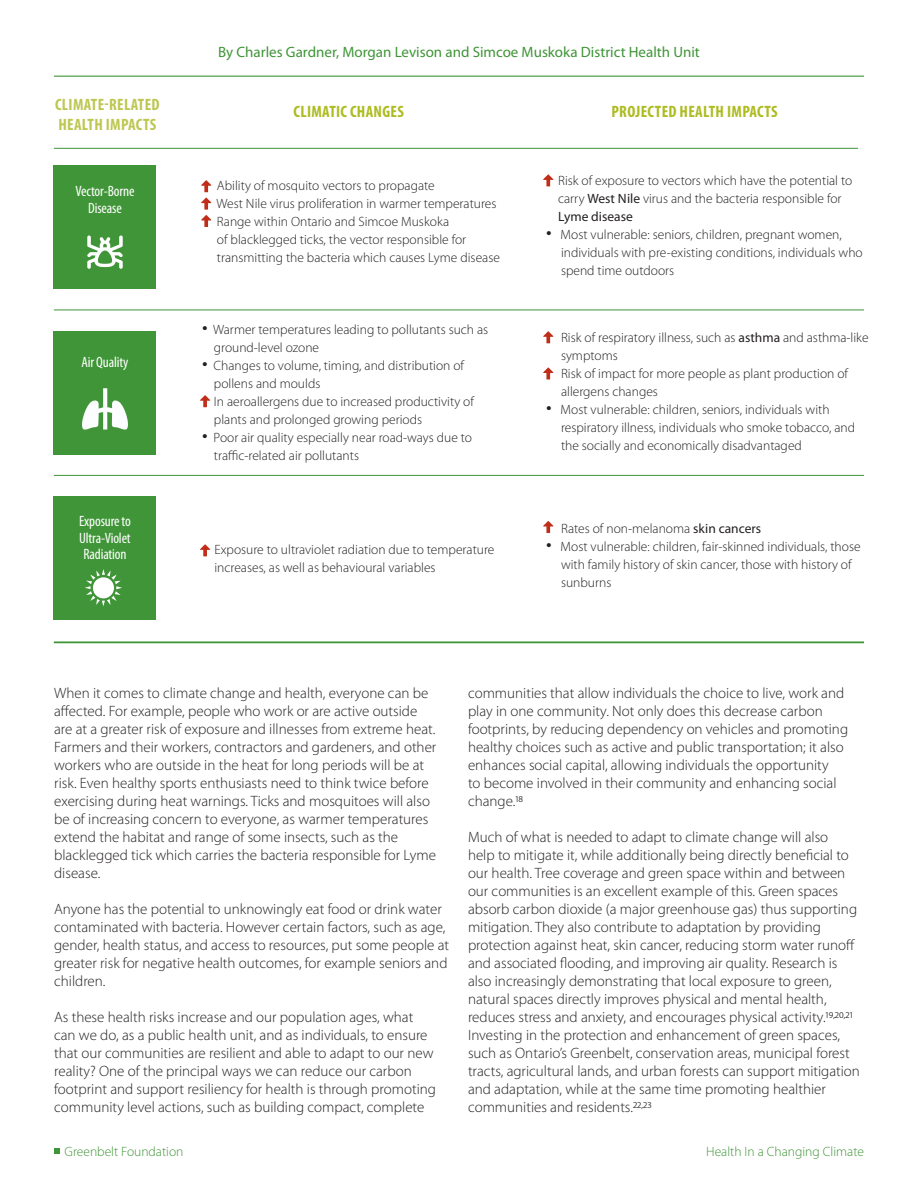
<style>
.page{position:relative;width:918px;height:1188px;background:#fff}
.page>*{position:absolute;margin:0;border:0;box-sizing:border-box;transform-origin:0 0}
.t1{font:700 condensed 16.5px "Myriad Pro";letter-spacing:.02em;color:#aebc21}
.t2{font:700 condensed 16.5px "Myriad Pro";letter-spacing:.02em;color:#bdc752}
.t3{font:300 15px/18px "Myriad Pro";color:#231f20}
.t4{font:15px "Myriad Pro";color:#3f9537}
.t5{font:condensed 15px/16.5px "Myriad Pro";letter-spacing:-.01em;color:#fff;text-align:justify}
.t6{font:300 13.5px "Myriad Pro";color:#231f20}
.t7{font:300 13.5px "Myriad Pro";color:#3f9537}
.t8{font:13.5px "Myriad Pro";color:#231f20}
.s1{font-size:22.5px}
.s2{font-weight:400}
</style>
<div class="page">
<hr style="left:54px;top:76px;width:810px;height:1px;background:#3f9537">
<svg style="left:54px;top:1148px;width:6px;height:6px"></svg>
<hr style="left:54px;top:310px;width:810px;height:1px;background:#3f9537">
<hr style="left:54px;top:475px;width:810px;height:1px;background:#3f9537">
<hr style="left:54px;top:148px;width:804px;height:1px;background:#3f9537">
<hr style="left:54px;top:641px;width:810px;height:2px;background:#3f9537">
<div style="left:54px;top:496px;width:102px;height:124px;background:#3f9537"></div>
<svg style="left:85px;top:569px;width:37px;height:37px"></svg>
<div style="left:93px;top:577px;width:21px;height:21px;background:#fff;border-radius:50%"></div>
<div style="left:54px;top:331px;width:102px;height:123px;background:#3f9537"></div>
<svg style="left:82px;top:388px;width:46px;height:42px"></svg>
<svg style="left:201px;top:180px;width:10px;height:12px"></svg>
<svg style="left:201px;top:198px;width:10px;height:29px"></svg>
<svg style="left:543px;top:174px;width:10px;height:12px"></svg>
<svg style="left:543px;top:331px;width:10px;height:12px"></svg>
<svg style="left:543px;top:521px;width:10px;height:12px"></svg>
<svg style="left:543px;top:367px;width:10px;height:12px"></svg>
<svg style="left:200px;top:395px;width:10px;height:12px"></svg>
<svg style="left:200px;top:544px;width:10px;height:12px"></svg>
<div style="left:54px;top:165px;width:102px;height:124px;background:#3f9537"></div>
<svg style="left:87px;top:236px;width:36px;height:33px"></svg>
<p class="t2" style="left:55px;top:94px;width:106px">CLIMATE-RELATED</p>
<p class="t2" style="left:58px;top:114px;width:100px">HEALTH IMPACTS</p>
<p class="t5" style="left:75px;top:183px;width:61px">Vector-Borne</p>
<p class="t5" style="left:88px;top:199px;width:35px">Disease</p>
<p class="t5" style="left:82px;top:353px;width:48px">Air Quality</p>
<p class="t5" style="left:79px;top:513px;width:53px">Exposure to Ultra-Violet Radiation</p>
<p class="t4" style="left:218px;top:43px;width:483px">By Charles Gardner, Morgan Levison and Simcoe Muskoka District Health Unit</p>
<p class="t1" style="left:294px;top:101px;width:112px">CLIMATIC CHANGES</p>
<p class="t1" style="left:611px;top:101px;width:168px">PROJECTED HEALTH IMPACTS</p>
<p class="t6" style="left:217px;top:178px;width:219px">Ability of mosquito vectors to propagate</p>
<p class="t6" style="left:216px;top:196px;width:282px">West Nile virus proliferation in warmer temperatures</p>
<p class="t6" style="left:217px;top:214px;width:234px">Range within Ontario and Simcoe Muskoka</p>
<p class="t6" style="left:217px;top:232px;width:251px">of blacklegged ticks, the vector responsible for</p>
<p class="t6" style="left:217px;top:250px;width:285px">transmitting the bacteria which causes Lyme disease</p>
<p class="t6" style="left:202px;top:322px;width:288px"><span class="s1">•</span> Warmer temperatures leading to pollutants such as</p>
<p class="t6" style="left:214px;top:340px;width:107px">ground-level ozone</p>
<p class="t6" style="left:202px;top:358px;width:264px"><span class="s1">•</span> Changes to volume, timing, and distribution of</p>
<p class="t6" style="left:214px;top:376px;width:108px">pollens and moulds</p>
<p class="t6" style="left:214px;top:394px;width:262px">In aeroallergens due to increased productivity of</p>
<p class="t6" style="left:214px;top:412px;width:210px">plants and prolonged growing periods</p>
<p class="t6" style="left:202px;top:430px;width:272px"><span class="s1">•</span> Poor air quality especially near road-ways due to</p>
<p class="t6" style="left:214px;top:448px;width:147px">traffic-related air pollutants</p>
<p class="t6" style="left:215px;top:541px;width:281px">Exposure to ultraviolet radiation due to temperature</p>
<p class="t6" style="left:215px;top:559px;width:223px">increases, as well as behavioural variables</p>
<p class="t6" style="left:558px;top:172px;width:296px">Risk of exposure to vectors which have the potential to</p>
<p class="t6" style="left:558px;top:190px;width:285px">carry <span class="s2">West Nile</span> virus and the bacteria responsible for</p>
<p class="t8" style="left:558px;top:208px;width:76px">Lyme disease</p>
<p class="t6" style="left:546px;top:226px;width:297px"><span class="s1">•</span> Most vulnerable: seniors, children, pregnant women,</p>
<p class="t6" style="left:561px;top:244px;width:303px">individuals with pre-existing conditions, individuals who</p>
<p class="t6" style="left:561px;top:262px;width:115px">spend time outdoors</p>
<p class="t6" style="left:561px;top:329px;width:309px">Risk of respiratory illness, such as <span class="s2">asthma</span> and asthma-like</p>
<p class="t6" style="left:561px;top:347px;width:58px">symptoms</p>
<p class="t6" style="left:561px;top:365px;width:289px">Risk of impact for more people as plant production of</p>
<p class="t6" style="left:561px;top:383px;width:98px">allergens changes</p>
<p class="t6" style="left:546px;top:401px;width:285px"><span class="s1">•</span> Most vulnerable: children, seniors, individuals with</p>
<p class="t6" style="left:561px;top:419px;width:296px">respiratory illness, individuals who smoke tobacco, and</p>
<p class="t6" style="left:561px;top:437px;width:242px">the socially and economically disadvantaged</p>
<p class="t6" style="left:561px;top:520px;width:202px">Rates of non-melanoma <span class="s2">skin cancers</span></p>
<p class="t6" style="left:546px;top:538px;width:316px"><span class="s1">•</span> Most vulnerable: children, fair-skinned individuals, those</p>
<p class="t6" style="left:561px;top:556px;width:292px">with family history of skin cancer, those with history of</p>
<p class="t6" style="left:561px;top:574px;width:52px">sunburns</p>
<p class="t3" style="left:54px;top:684px;width:384px">When it comes to climate change and health, everyone can be affected. For example, people who work or are active outside are at a greater risk of exposure and illnesses from extreme heat.<br>Farmers and their workers, contractors and gardeners, and other workers who are outside in the heat for long periods will be at risk. Even healthy sports enthusiasts need to think twice before exercising during heat warnings. Ticks and mosquitoes will also be of increasing concern to everyone, as warmer temperatures extend the habitat and range of some insects, such as the blacklegged tick which carries the bacteria responsible for Lyme disease.</p>
<p class="t3" style="left:54px;top:900px;width:397px">Anyone has the potential to unknowingly eat food or drink water contaminated with bacteria. However certain factors, such as age, gender, health status, and access to resources, put some people at greater risk for negative health outcomes, for example seniors and children.</p>
<p class="t3" style="left:54px;top:1008px;width:383px">As these health risks increase and our population ages, what can we do, as a public health unit, and as individuals, to ensure that our communities are resilient and able to adapt to our new reality? One of the principal ways we can reduce our carbon footprint and support resiliency for health is through promoting community level actions, such as building compact, complete</p>
<p class="t3" style="left:468px;top:684px;width:382px">communities that allow individuals the choice to live, work and play in one community. Not only does this decrease carbon footprints, by reducing dependency on vehicles and promoting healthy choices such as active and public transportation; it also enhances social capital, allowing individuals the opportunity<br>to become involved in their community and enhancing social change.18</p>
<p class="t3" style="left:468px;top:828px;width:394px">Much of what is needed to adapt to climate change will also<br>help to mitigate it, while additionally being directly beneficial to our health. Tree coverage and green space within and between our communities is an excellent example of this. Green spaces absorb carbon dioxide (a major greenhouse gas) thus supporting mitigation. They also contribute to adaptation by providing protection against heat, skin cancer, reducing storm water runoff and associated flooding, and improving air quality. Research is also increasingly demonstrating that local exposure to green, natural spaces directly improves physical and mental health, reduces stress and anxiety, and encourages physical activity.19,20,21<br>Investing in the protection and enhancement of green spaces, such as Ontario’s Greenbelt, conservation areas, municipal forest tracts, agricultural lands, and urban forests can support mitigation and adaptation, while at the same time promoting healthier communities and residents.22,23</p>
<p class="t7" style="left:65px;top:1144px;width:120px">Greenbelt Foundation</p>
<p class="t7" style="left:706px;top:1143px;width:159px">Health In a Changing Climate</p>
</div>
